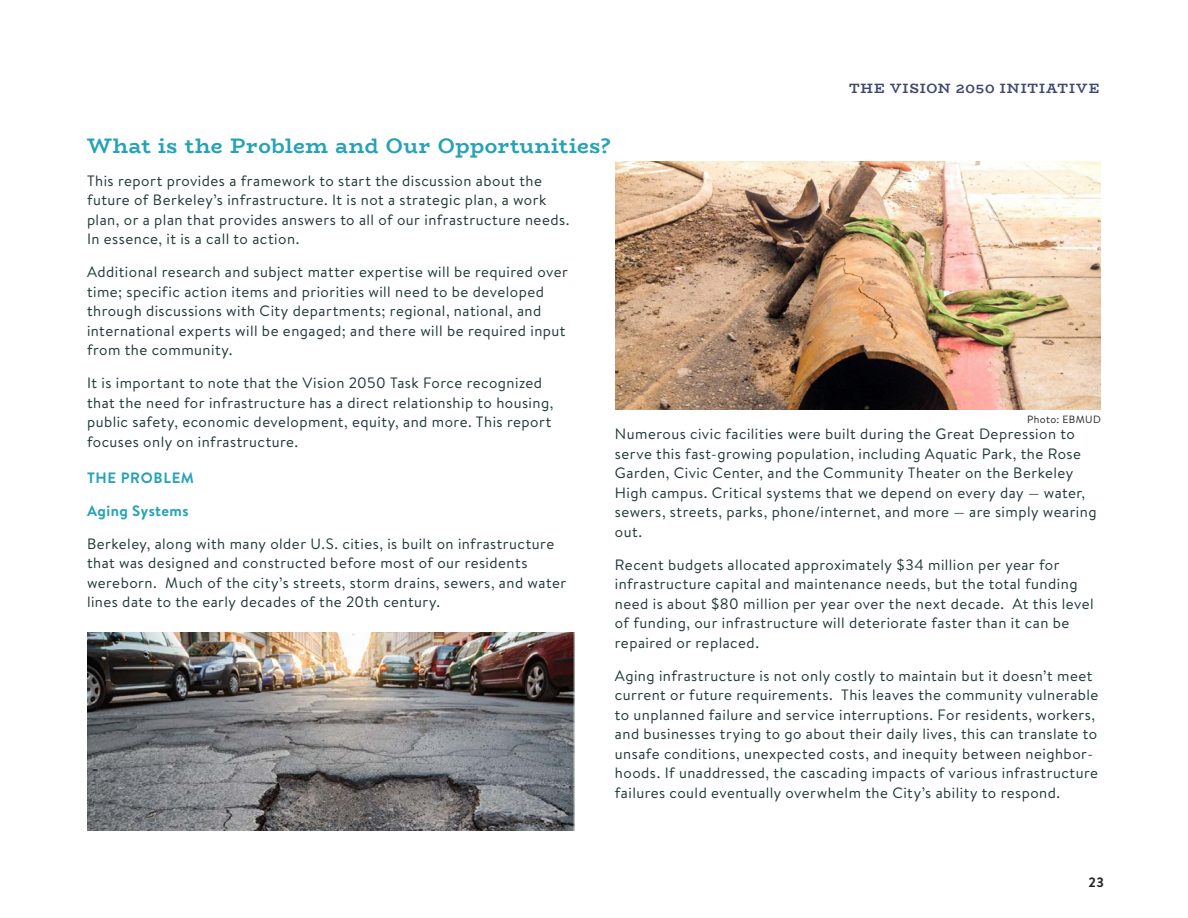
<style>
.page{position:relative;width:1188px;height:918px;background:#fff}
.page>*{position:absolute;margin:0;border:0;box-sizing:border-box;transform-origin:0 0}
.Paragraph_Header_Lar{font:700 21px "Bio Rhyme";letter-spacing:.03em;color:#24a2b6}
.Body_Copy{font:15px/19.5px "Brandon Text";letter-spacing:.03em;color:#1f3536}
.Paragraph_Header_Lar-2{font:15px/19.5px "Brandon Text";letter-spacing:.03em;color:#1f3536}
.Body_Copy-2{font:700 15px "Brandon Text";letter-spacing:.03em;color:#24a2b6}
.Paragraph_subheader{font:700 15px "Brandon Text";letter-spacing:.045em;color:#24a2b6}
.t1{font:700 13.5px "Bio Rhyme";letter-spacing:.07em;color:#3f476f}
.t2{font:700 13.5px "Brandon Text";color:#231f20}
.t3{font:10.5px "Brandon Text";letter-spacing:.04em;color:#231f20}
</style>
<div class="page">
<img style="left:87px;top:633px;width:487px;height:198px">
<img style="left:616px;top:162px;width:484px;height:247px">
<p class="t1" style="left:849px;top:78px;width:57px">The Visi</p>
<p class="t1" style="left:926px;top:78px;width:83px">on 2050 Initiative</p>
<p class="Paragraph_Header_Lar" style="left:87px;top:129px;width:525px">What is the Problem and Our Opportunities?</p>
<p class="Body_Copy" style="left:87px;top:170px;width:484px">This report provides a framework to start the discussion about the future of Berkeley’s infrastructure. It is not a strategic plan, a work plan, or a plan that provides answers to all of our infrastructure needs.<br>In essence, it is a call to action.</p>
<p class="Body_Copy" style="left:87px;top:262px;width:482px">Additional research and subject matter expertise will be required over time; specific action items and priorities will need to be developed through discussions with City departments; regional, national, and international experts will be engaged; and there will be required input from the community.</p>
<p class="Paragraph_Header_Lar-2" style="left:87px;top:373px;width:468px">It is important to note that the Vision 2050 Task Force recognized that the need for infrastructure has a direct relationship to housing, public safety, economic development, equity, and more. This report focuses only on infrastructure.</p>
<p class="Paragraph_subheader" style="left:87px;top:467px;width:109px">THE PROBLEM</p>
<p class="Body_Copy-2" style="left:87px;top:500px;width:103px">Aging Systems</p>
<p class="Body_Copy" style="left:87px;top:533px;width:481px">Berkeley, along with many older U.S. cities, is built on infrastructure that was designed and constructed before most of our residents wereborn. Much of the city’s streets, storm drains, sewers, and water lines date to the early decades of the 20th century.</p>
<p class="t3" style="left:1027px;top:412px;width:75px">Photo: EBMUD</p>
<p class="Body_Copy" style="left:615px;top:424px;width:483px">Numerous civic facilities were built during the Great Depression to serve this fast-growing population, including Aquatic Park, the Rose Garden, Civic Center, and the Community Theater on the Berkeley High campus. Critical systems that we depend on every day — water, sewers, streets, parks, phone/internet, and more — are simply wearing out.</p>
<p class="Body_Copy" style="left:615px;top:554px;width:480px">Recent budgets allocated approximately $34 million per year for infrastructure capital and maintenance needs, but the total funding need is about $80 million per year over the next decade. At this level of funding, our infrastructure will deteriorate faster than it can be repaired or replaced.</p>
<p class="Body_Copy" style="left:615px;top:665px;width:485px">Aging infrastructure is not only costly to maintain but it doesn’t meet current or future requirements. This leaves the community vulnerable to unplanned failure and service interruptions. For residents, workers, and businesses trying to go about their daily lives, this can translate to unsafe conditions, unexpected costs, and inequity between neighbor&shy;hoods. If unaddressed, the cascading impacts of various infrastructure failures could eventually overwhelm the City’s ability to respond.</p>
<p class="t2" style="left:1088px;top:873px;width:17px">23</p>
</div>
